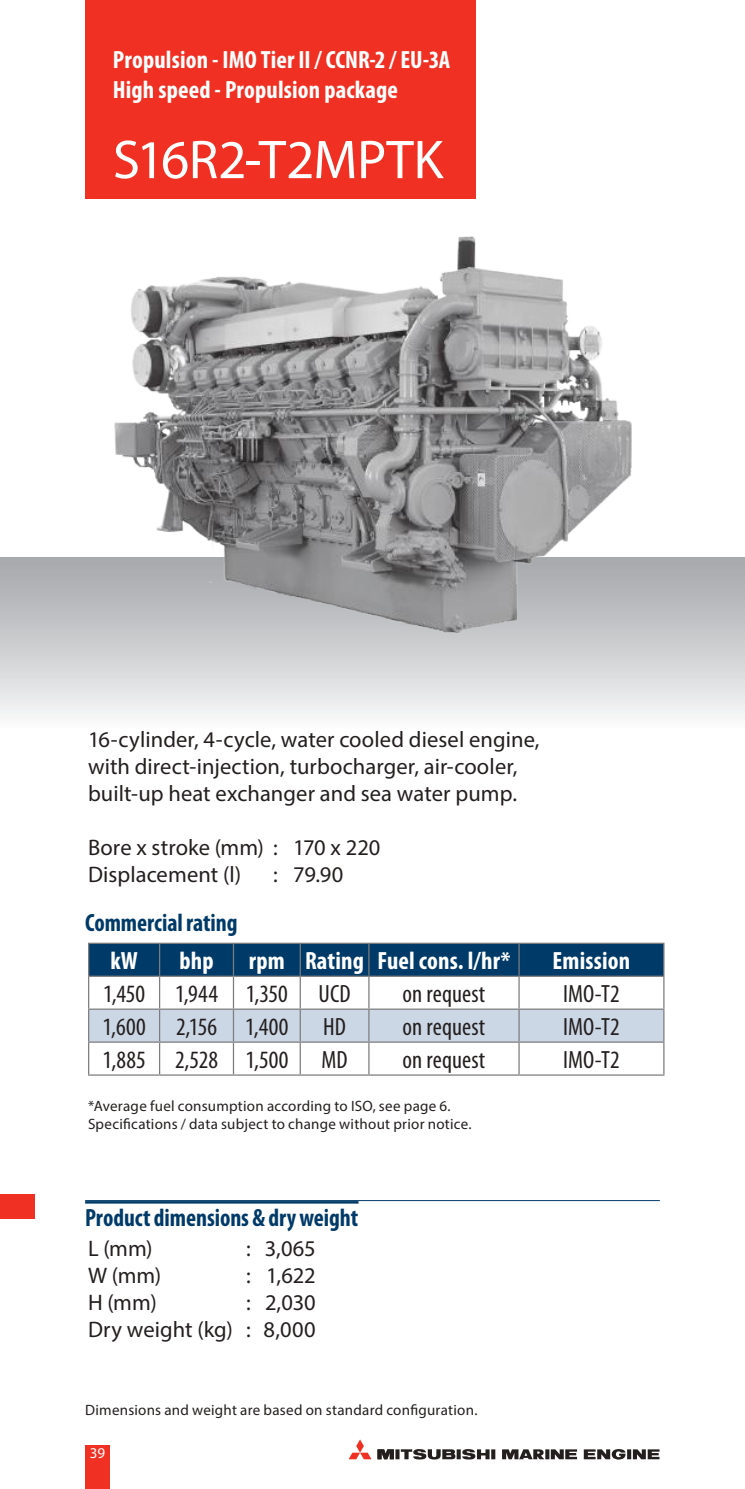
<style>
.page{position:relative;width:745px;height:1489px;background:#fff}
.page>*{position:absolute;margin:0;border:0;box-sizing:border-box;transform-origin:0 0}
.t1{font:55px "Myriad Pro";letter-spacing:-.01em;color:#fff}
.t2{font:condensed 25px "Myriad Pro";letter-spacing:.005em;color:#241f1f}
.t3{font:700 condensed 25px/30px "Myriad Pro";letter-spacing:.005em;color:#fff}
.t4{font:700 condensed 25px "Myriad Pro";letter-spacing:-.005em;color:#003a68;scale:.96 1}
.t5{font:22.5px/27px "Myriad Pro";letter-spacing:.005em;color:#241f1f}
.t6{font:15px/18px "Myriad Pro";letter-spacing:.015em;color:#241f1f}
.t7{font:15px "Myriad Pro";color:#fff}
</style>
<div class="page">
<div style="left:85px;top:1444px;width:25px;height:44px;background:#f03023"></div>
<svg style="left:744px;top:557px;width:1px;height:158px"></svg>
<div style="left:0;top:557px;width:744px;height:173px;background:linear-gradient(to bottom,#a3a4a8,#f9fafa)"></div>
<div style="left:85px;top:0;width:390px;height:198px;background:#f03023"></div>
<hr style="left:85px;top:1199px;width:574px;height:1px;background:#003a68">
<hr style="left:85px;top:1200px;width:273px;height:3px;background:#003a68">
<svg style="left:349px;top:1439px;width:22px;height:20px"></svg>
<svg style="left:395px;top:1449px;width:4px;height:10px"></svg>
<svg style="left:456px;top:1449px;width:4px;height:10px"></svg>
<svg style="left:491px;top:1449px;width:4px;height:10px"></svg>
<svg style="left:462px;top:1449px;width:27px;height:10px"></svg>
<svg style="left:400px;top:1449px;width:55px;height:10px"></svg>
<svg style="left:377px;top:1449px;width:16px;height:10px"></svg>
<svg style="left:627px;top:1449px;width:3px;height:10px"></svg>
<svg style="left:583px;top:1449px;width:42px;height:10px"></svg>
<svg style="left:632px;top:1449px;width:27px;height:10px"></svg>
<svg style="left:550px;top:1449px;width:26px;height:9px"></svg>
<svg style="left:545px;top:1449px;width:4px;height:10px"></svg>
<svg style="left:502px;top:1449px;width:42px;height:10px"></svg>
<div style="left:89px;top:943px;width:573px;height:32px;background:#003a68"></div>
<div style="left:89px;top:1009px;width:573px;height:32px;background:#ccd7e5"></div>
<hr style="left:88px;top:942px;width:71px;height:1px;background:#7d7c7e">
<hr style="left:88px;top:943px;width:1px;height:32px;background:#7d7c7e">
<hr style="left:159px;top:942px;width:74px;height:1px;background:#7d7c7e">
<hr style="left:159px;top:943px;width:1px;height:32px;background:#7d7c7e">
<hr style="left:233px;top:942px;width:67px;height:1px;background:#7d7c7e">
<hr style="left:233px;top:943px;width:1px;height:32px;background:#7d7c7e">
<hr style="left:300px;top:942px;width:68px;height:1px;background:#7d7c7e">
<hr style="left:299px;top:943px;width:2px;height:32px;background:#7d7c7e">
<hr style="left:368px;top:942px;width:150px;height:1px;background:#7d7c7e">
<hr style="left:368px;top:943px;width:1px;height:32px;background:#7d7c7e">
<hr style="left:518px;top:942px;width:146px;height:1px;background:#7d7c7e">
<hr style="left:518px;top:943px;width:1px;height:32px;background:#7d7c7e">
<hr style="left:662px;top:943px;width:2px;height:32px;background:#7d7c7e">
<hr style="left:88px;top:975px;width:71px;height:1px;background:#7d7c7e">
<hr style="left:88px;top:976px;width:1px;height:32px;background:#7d7c7e">
<hr style="left:159px;top:975px;width:74px;height:1px;background:#7d7c7e">
<hr style="left:159px;top:976px;width:1px;height:32px;background:#7d7c7e">
<hr style="left:233px;top:975px;width:67px;height:1px;background:#7d7c7e">
<hr style="left:233px;top:976px;width:1px;height:32px;background:#7d7c7e">
<hr style="left:300px;top:975px;width:68px;height:1px;background:#7d7c7e">
<hr style="left:299px;top:976px;width:2px;height:32px;background:#7d7c7e">
<hr style="left:368px;top:975px;width:150px;height:1px;background:#7d7c7e">
<hr style="left:368px;top:976px;width:1px;height:32px;background:#7d7c7e">
<hr style="left:518px;top:975px;width:146px;height:1px;background:#7d7c7e">
<hr style="left:518px;top:976px;width:1px;height:32px;background:#7d7c7e">
<hr style="left:662px;top:976px;width:2px;height:32px;background:#7d7c7e">
<hr style="left:88px;top:1008px;width:71px;height:1px;background:#7d7c7e">
<hr style="left:88px;top:1009px;width:1px;height:32px;background:#7d7c7e">
<hr style="left:159px;top:1008px;width:74px;height:1px;background:#7d7c7e">
<hr style="left:159px;top:1009px;width:1px;height:32px;background:#7d7c7e">
<hr style="left:233px;top:1008px;width:67px;height:1px;background:#7d7c7e">
<hr style="left:233px;top:1009px;width:1px;height:32px;background:#7d7c7e">
<hr style="left:300px;top:1008px;width:68px;height:1px;background:#7d7c7e">
<hr style="left:299px;top:1009px;width:2px;height:32px;background:#7d7c7e">
<hr style="left:368px;top:1008px;width:150px;height:1px;background:#7d7c7e">
<hr style="left:368px;top:1009px;width:1px;height:32px;background:#7d7c7e">
<hr style="left:518px;top:1008px;width:146px;height:1px;background:#7d7c7e">
<hr style="left:518px;top:1009px;width:1px;height:32px;background:#7d7c7e">
<hr style="left:662px;top:1009px;width:2px;height:32px;background:#7d7c7e">
<hr style="left:88px;top:1041px;width:71px;height:1px;background:#7d7c7e">
<hr style="left:88px;top:1042px;width:1px;height:32px;background:#7d7c7e">
<hr style="left:159px;top:1041px;width:74px;height:1px;background:#7d7c7e">
<hr style="left:159px;top:1042px;width:1px;height:32px;background:#7d7c7e">
<hr style="left:233px;top:1041px;width:67px;height:1px;background:#7d7c7e">
<hr style="left:233px;top:1042px;width:1px;height:32px;background:#7d7c7e">
<hr style="left:300px;top:1041px;width:68px;height:1px;background:#7d7c7e">
<hr style="left:299px;top:1042px;width:2px;height:32px;background:#7d7c7e">
<hr style="left:368px;top:1041px;width:150px;height:1px;background:#7d7c7e">
<hr style="left:368px;top:1042px;width:1px;height:32px;background:#7d7c7e">
<hr style="left:518px;top:1041px;width:146px;height:1px;background:#7d7c7e">
<hr style="left:518px;top:1042px;width:1px;height:32px;background:#7d7c7e">
<hr style="left:662px;top:1042px;width:2px;height:32px;background:#7d7c7e">
<hr style="left:88px;top:1074px;width:71px;height:1px;background:#7d7c7e">
<hr style="left:159px;top:1074px;width:74px;height:1px;background:#7d7c7e">
<hr style="left:233px;top:1074px;width:67px;height:1px;background:#7d7c7e">
<hr style="left:300px;top:1074px;width:68px;height:1px;background:#7d7c7e">
<hr style="left:368px;top:1074px;width:150px;height:1px;background:#7d7c7e">
<hr style="left:518px;top:1074px;width:146px;height:1px;background:#7d7c7e">
<div style="left:0;top:1194px;width:35px;height:24px;background:#f03023"></div>
<img style="left:85px;top:236px;width:574px;height:406px">
<p class="t3" style="left:113px;top:45px;width:339px">Propulsion - IMO Tier II / CCNR-2 / EU-3A<br>High speed - Propulsion package</p>
<h1 class="t1" style="left:113px;top:126px;width:332px">S16R2-T2MPTK</h1>
<p class="t5" style="left:88px;top:725px;width:453px">16-cylinder, 4-cycle, water cooled diesel engine, with direct-injection, turbocharger, air-cooler, built-up heat exchanger and sea water pump.</p>
<p class="t5" style="left:88px;top:833px;width:293px">Bore x stroke (mm) : 170 x 220<br>Displacement (l)</p>
<p class="t5" style="left:273px;top:860px;width:71px">: 79.90</p>
<p class="t4" style="left:85px;top:908px;width:160px">Commercial rating</p>
<p class="t3" style="left:110px;top:946px;width:29px">kW</p>
<p class="t3" style="left:179px;top:946px;width:36px">bhp</p>
<p class="t3" style="left:249px;top:946px;width:263px">rpm Rating Fuel cons. l/hr*</p>
<p class="t3" style="left:552px;top:946px;width:79px">Emission</p>
<p class="t2" style="left:103px;top:980px;width:249px">1,450 1,944 1,350 UCD</p>
<p class="t2" style="left:402px;top:980px;width:84px">on request</p>
<p class="t2" style="left:563px;top:980px;width:58px">IMO-T2</p>
<p class="t2" style="left:102px;top:1013px;width:187px">1,600 2,156 1,400</p>
<p class="t2" style="left:323px;top:1013px;width:24px">HD</p>
<p class="t2" style="left:402px;top:1013px;width:84px">on request</p>
<p class="t2" style="left:563px;top:1013px;width:58px">IMO-T2</p>
<p class="t2" style="left:102px;top:1046px;width:187px">1,885 2,528 1,500</p>
<p class="t2" style="left:321px;top:1046px;width:28px">MD</p>
<p class="t2" style="left:402px;top:1046px;width:84px">on request</p>
<p class="t2" style="left:563px;top:1046px;width:58px">IMO-T2</p>
<p class="t6" style="left:88px;top:1096px;width:385px">*Average fuel consumption according to ISO, see page 6.<br>Specifications / data subject to change without prior notice.</p>
<p class="t4" style="left:85px;top:1203px;width:286px">Product dimensions &amp; dry weight</p>
<p class="t5" style="left:88px;top:1234px;width:66px">L (mm)</p>
<p class="t5" style="left:246px;top:1234px;width:71px">: 3,065</p>
<p class="t5" style="left:88px;top:1261px;width:75px">W (mm)</p>
<p class="t5" style="left:246px;top:1261px;width:71px">: 1,622</p>
<p class="t5" style="left:88px;top:1288px;width:70px">H (mm)</p>
<p class="t5" style="left:88px;top:1288px;width:229px;text-align:right">: 2,030<br>Dry weight (kg) : 8,000</p>
<p class="t6" style="left:85px;top:1400px;width:393px">Dimensions and weight are based on standard configuration.</p>
<p class="t7" style="left:90px;top:1443px;width:17px">39</p>
</div>
